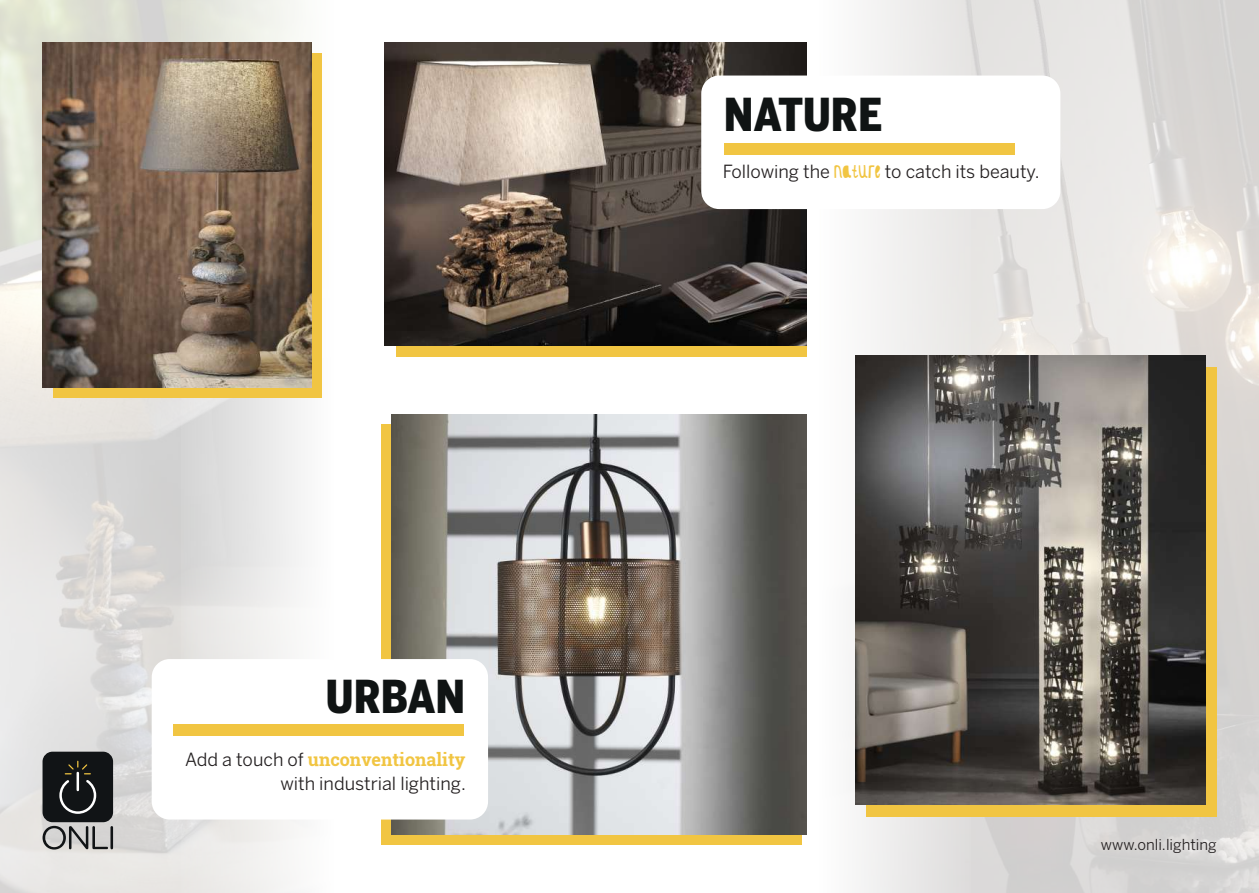
<style>
.page{position:relative;width:1259px;height:893px;background:#fff}
.page>*{position:absolute;margin:0;border:0;box-sizing:border-box;transform-origin:0 0}
.t1{font:900 45px "Benton Sans Cond";color:#101414}
.t2{font:18px "Benton Sans";color:#231f20}
.t3{font:18px "font 00000000281 aea 1 d";color:#f1c542}
.t4{font:15px "Benton Sans";color:#231f20}
.s1{font-family:"Benton Sans";color:#231f20}
.s2{font-family:"font 00000000281 aea 1 d";color:#f1c542}
</style>
<div class="page">
<img style="left:0;top:0;width:181px;height:893px">
<div style="left:181px;top:0;width:164px;height:893px;background:linear-gradient(to right,#dadad7,#fff)"></div>
<div style="left:53px;top:54px;width:269px;height:344px;background:#f1c542"></div>
<img style="left:42px;top:43px;width:269px;height:344px">
<div style="left:381px;top:424px;width:420px;height:421px;background:#f1c542"></div>
<img style="left:392px;top:414px;width:415px;height:420px">
<div style="left:152px;top:659px;width:336px;height:160px;background:#fff;border-radius:18px"></div>
<div style="left:173px;top:725px;width:291px;height:11px;background:#f1c542"></div>
<div style="left:396px;top:53px;width:425px;height:303px;background:#f1c542"></div>
<img style="left:385px;top:43px;width:422px;height:303px">
<div style="left:43px;top:752px;width:70px;height:70px;background:#111416;border-radius:10px"></div>
<svg style="left:59px;top:761px;width:38px;height:53px"></svg>
<svg style="left:43px;top:826px;width:65px;height:23px"></svg>
<hr style="left:110px;top:826px;width:3px;height:23px;background:#111416">
<img style="left:971px;top:0;width:288px;height:893px">
<div style="left:807px;top:0;width:164px;height:893px;background:linear-gradient(to right,#fff,#e4e2e1)"></div>
<div style="left:865px;top:367px;width:351px;height:450px;background:#f1c542"></div>
<img style="left:855px;top:356px;width:350px;height:449px">
<div style="left:701px;top:76px;width:359px;height:133px;background:#fff;border-radius:18px"></div>
<div style="left:724px;top:143px;width:290px;height:11px;background:#f1c542"></div>
<h1 class="t1" style="left:326px;top:670px;width:141px">URBAN</h1>
<p class="t3" style="left:185px;top:747px;width:282px"><span class="s1">Add a touch of</span> unconventionality</p>
<p class="t2" style="left:280px;top:772px;width:187px">with industrial lighting.</p>
<h1 class="t1" style="left:724px;top:88px;width:160px">NATURE</h1>
<p class="t2" style="left:723px;top:161px;width:318px">Following the <span class="s2">nature</span> to catch its beauty.</p>
<p class="t4" style="left:1101px;top:836px;width:117px">www.onli.lighting</p>
</div>
